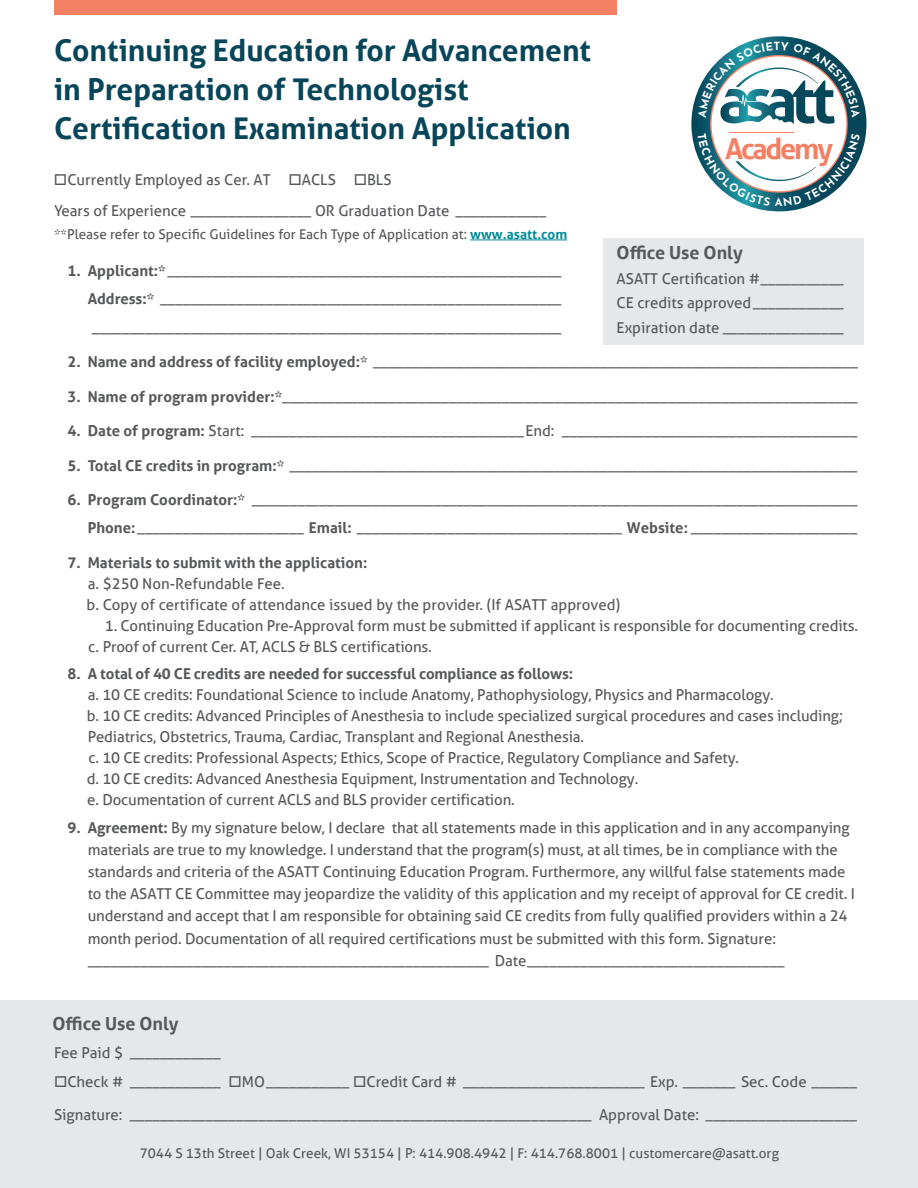
<style>
.page{position:relative;width:918px;height:1188px;background:#fff}
.page>*{position:absolute;margin:0;border:0;box-sizing:border-box;transform-origin:0 0}
.t1{font:700 30px/39px "Aller";color:#074559}
.t2{font:700 28.8px "Aller";letter-spacing:-.075em;color:#f38064}
.t3{font:700 18px "Aller";color:#57585a}
.t4{font:15px/21px "Aller";letter-spacing:-.01em;color:#57585a}
.t5{font:700 15px "Aller";letter-spacing:-.01em;color:#57585a}
.t6{font:13.5px "Aller";color:#57585a}
.t7{font:700 11.1px "Josefin Sans";color:#fff}
.s1{font-weight:700;color:#008b98}
.s2{font-weight:700}
</style>
<div class="page">
<div style="left:0;top:1001px;width:918px;height:187px;background:#e6e7e9"></div>
<div style="left:54px;top:0;width:563px;height:14px;background:#f38064"></div>
<hr style="left:470px;top:240px;width:97px;height:1px;background:#008b98">
<div style="left:603px;top:238px;width:260px;height:107px;background:#e6e7e9"></div>
<svg style="left:691px;top:36px;width:176px;height:176px"></svg>
<h1 class="t1" style="left:54px;top:31px;width:539px">Continuing Education for Advancement in Preparation of Technologist<br>Certification Examination Application</h1>
<p class="t4" style="left:54px;top:164px;width:494px;line-height:31px">□Currently Employed as Cer. AT □ACLS □BLS<br>Years of Experience ________________ OR Graduation Date ____________</p>
<p class="t6" style="left:54px;top:226px;width:515px">**Please refer to Specific Guidelines for Each Type of Application at: <span class="s1">www.asatt.com</span></p>
<h2 class="t2" style="left:725px;top:131px;width:109px">Academy</h2>
<p class="t7" style="left:775px;top:192px;width:9px">A</p>
<p class="t3" style="left:617px;top:241px;width:128px">Office Use Only</p>
<p class="t4" style="left:617px;top:266px;width:229px;line-height:24.8px;text-align:justify">ASATT Certification #___________ CE credits approved____________ Expiration date ________________</p>
<p class="t4" style="left:88px;top:256px;width:475px;line-height:28.5px;text-align:justify;text-indent:-20px"><span class="s2">1. Applicant:*</span> ____________________________________________________ <span class="s2">Address:*</span> _____________________________________________________ ______________________________________________________________</p>
<p class="t4" style="left:67px;top:351px;width:792px"><span class="s2">2. Name and address of facility employed:*</span> ________________________________________________________________</p>
<p class="t4" style="left:67px;top:386px;width:792px"><span class="s2">3. Name of program provider:*</span> ____________________________________________________________________________</p>
<p class="t4" style="left:67px;top:420px;width:791px"><span class="s2">4. Date of program:</span> Start: ____________________________________End: _______________________________________</p>
<p class="t4" style="left:67px;top:455px;width:792px"><span class="s2">5. Total CE credits in program:*</span> ___________________________________________________________________________</p>
<p class="t4" style="left:67px;top:486px;width:792px;line-height:27.8px;text-align:right"><span class="s2">6. Program Coordinator:*</span> ________________________________________________________________________________<br><span class="s2">Phone:</span>______________________ <span class="s2">Email:</span> ___________________________________ <span class="s2">Website:</span> ______________________</p>
<p class="t5" style="left:67px;top:553px;width:301px">7. Materials to submit with the application:</p>
<p class="t4" style="left:87px;top:573px;width:535px">a. $250 Non-Refundable Fee.<br>b. Copy of certificate of attendance issued by the provider. (If ASATT approved)</p>
<p class="t4" style="left:88px;top:615px;width:771px;text-indent:17px">1. Continuing Education Pre-Approval form must be submitted if applicant is responsible for documenting credits. c. Proof of current Cer. AT, ACLS &amp; BLS certifications.</p>
<p class="t5" style="left:67px;top:665px;width:507px">8. A total of 40 CE credits are needed for successful compliance as follows:</p>
<p class="t4" style="left:87px;top:684px;width:758px">a. 10 CE credits: Foundational Science to include Anatomy, Pathophysiology, Physics and Pharmacology.<br>b. 10 CE credits: Advanced Principles of Anesthesia to include specialized surgical procedures and cases including; Pediatrics, Obstetrics, Trauma, Cardiac, Transplant and Regional Anesthesia.<br>c. 10 CE credits: Professional Aspects; Ethics, Scope of Practice, Regulatory Compliance and Safety.<br>d. 10 CE credits: Advanced Anesthesia Equipment, Instrumentation and Technology.<br>e. Documentation of current ACLS and BLS provider certification.</p>
<p class="t4" style="left:88px;top:817px;width:769px;line-height:22.2px;text-indent:-20px"><span class="s2">9. Agreement:</span> By my signature below, I declare that all statements made in this application and in any accompanying materials are true to my knowledge. I understand that the program(s) must, at all times, be in compliance with the standards and criteria of the ASATT Continuing Education Program. Furthermore, any willful false statements made to the ASATT CE Committee may jeopardize the validity of this application and my receipt of approval for CE credit. I understand and accept that I am responsible for obtaining said CE credits from fully qualified providers within a 24 month period. Documentation of all required certifications must be submitted with this form. Signature: _____________________________________________________ Date __________________________________</p>
<p class="t3" style="left:52px;top:1012px;width:128px">Office Use Only</p>
<p class="t4" style="left:54px;top:1042px;width:168px">Fee Paid $ ____________</p>
<p class="t4" style="left:54px;top:1065px;width:804px;line-height:32.7px">□Check # ____________ □MO___________ □Credit Card # ________________________ Exp. _______ Sec. Code ______<br>Signature: _____________________________________________________________ Approval Date: ____________________</p>
<p class="t6" style="left:140px;top:1145px;width:641px">7044 S 13th Street | Oak Creek, WI 53154 | P: 414.908.4942 | F: 414.768.8001 | customercare@asatt.org</p>
</div>
